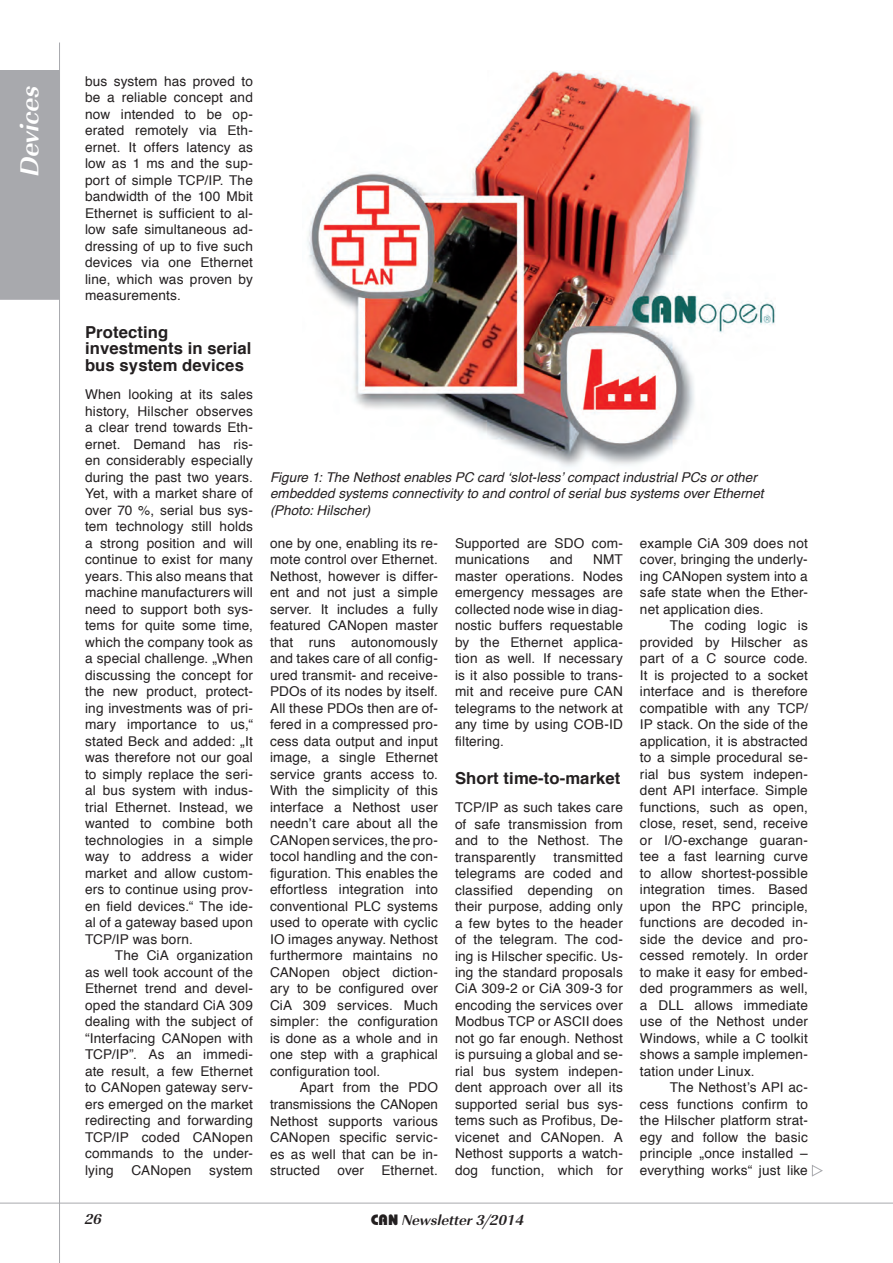
<style>
.page{position:relative;width:893px;height:1263px;background:#fff}
.page>*{position:absolute;margin:0;border:0;box-sizing:border-box;transform-origin:0 0}
.t1{font:27px "URW Imperial T Bold Obli";color:#fff}
.t2{font:700 16.5px/16.5px "Helvetica";letter-spacing:.005em;color:#231f20}
.t3{font:15px "URW Imperial T Bold Obli";color:#231f20}
.t4{font:13.5px/16.5px "Helvetica";letter-spacing:.015em;color:#231f20;text-align:justify}
.t5{font:italic 13.5px/16.5px "Helvetica";letter-spacing:.005em;color:#231f20}
.s1{font-family:"Bauhaus";font-weight:800}
</style>
<div class="page">
<img style="left:307px;top:71px;width:468px;height:397px">
<svg style="left:812px;top:1165px;width:11px;height:11px"></svg>
<hr style="left:59px;top:43px;width:1px;height:1220px;background:#a8a9ad">
<div style="left:0;top:70px;width:59px;height:230px;background:#a8a9ad"></div>
<hr style="left:0;top:1203px;width:893px;height:1px;background:#a8a9ad">
<h1 class="t1" style="left:14px;top:176px;width:93px;rotate:-90deg">Devices</h1>
<p class="t4" style="left:85px;top:73px;width:169px">bus system has proved to be a reliable concept and now intended to be op&shy;erated remotely via Eth&shy;ernet. It offers latency as low as 1 ms and the sup&shy;port of simple TCP/IP. The bandwidth of the 100 Mbit Ethernet is sufficient to al&shy;low safe simultaneous ad&shy;dressing of up to five such devices via one Ethernet line, which was proven by measurements.</p>
<p class="t2" style="left:85px;top:324px;width:168px">Protecting investments in serial bus system devices</p>
<p class="t4" style="left:85px;top:387px;width:169px">When looking at its sales history, Hilscher observes a clear trend towards Eth&shy;ernet. Demand has ris&shy;en considerably especially during the past two years.<br>Yet, with a market share of over 70 %, serial bus sys&shy;tem technology still holds a strong position and will continue to exist for many years. This also means that machine manufacturers will need to support both sys&shy;tems for quite some time, which the company took as a special challenge. „When discussing the concept for the new product, protect&shy;ing investments was of pri&shy;mary importance to us,“ stated Beck and added: „It was therefore not our goal to simply replace the seri&shy;al bus system with indus&shy;trial Ethernet. Instead, we wanted to combine both technologies in a simple way to address a wider market and allow custom&shy;ers to continue using prov&shy;en field devices.“ The ide&shy;al of a gateway based upon TCP/IP was born.</p>
<p class="t4" style="left:85px;top:948px;width:169px;text-indent:30px">The CiA organization as well took account of the Ethernet trend and devel&shy;oped the standard CiA 309 dealing with the subject of “Interfacing CANopen with TCP/IP”. As an immedi&shy;ate result, a few Ethernet to CANopen gateway serv&shy;ers emerged on the market redirecting and forwarding TCP/IP coded CANopen commands to the under&shy;lying</p>
<p class="t4" style="left:132px;top:1162px;width:61px">CANopen</p>
<p class="t4" style="left:209px;top:1162px;width:45px">system</p>
<p class="t5" style="left:270px;top:469px;width:495px">Figure 1: The Nethost enables PC card ‘slot-less’ compact industrial PCs or other embedded systems connectivity to and control of serial bus systems over Ethernet (Photo: Hilscher)</p>
<p class="t4" style="left:270px;top:535px;width:169px">one by one, enabling its re&shy;mote control over Ethernet.<br>Nethost, however is differ&shy;ent and not just a simple server. It includes a fully featured CANopen master that runs autonomously and takes care of all config&shy;ured transmit- and receive-PDOs of its nodes by itself.<br>All these PDOs then are of&shy;fered in a compressed pro&shy;cess data output and input image, a single Ethernet service grants access to.<br>With the simplicity of this interface a Nethost user needn’t care about all the CANopen services, the pro&shy;tocol handling and the con&shy;figuration. This enables the effortless integration into conventional PLC systems used to operate with cyclic IO images anyway. Nethost furthermore maintains no CANopen object diction&shy;ary to be configured over CiA 309 services. Much simpler: the configuration is done as a whole and in one step with a graphical configuration tool.</p>
<p class="t4" style="left:270px;top:1080px;width:169px;text-indent:30px">Apart from the PDO transmissions the CANopen Nethost supports various CANopen specific servic&shy;es as well that can be in&shy;structed</p>
<p class="t4" style="left:337px;top:1162px;width:28px">over</p>
<p class="t4" style="left:382px;top:1162px;width:58px">Ethernet.</p>
<p class="t4" style="left:455px;top:535px;width:169px">Supported are SDO com&shy;munications</p>
<p class="t4" style="left:550px;top:552px;width:25px">and</p>
<p class="t4" style="left:455px;top:552px;width:169px;text-indent:138px">NMT master operations. Nodes emergency messages are collected node wise in diag&shy;nostic buffers requestable by the Ethernet applica&shy;tion as well. If necessary is it also possible to trans&shy;mit and receive pure CAN telegrams to the network at any time by using COB-ID filtering.</p>
<p class="t2" style="left:455px;top:770px;width:167px">Short time-to-market</p>
<p class="t4" style="left:455px;top:799px;width:169px">TCP/IP as such takes care of safe transmission from and to the Nethost. The transparently</p>
<p class="t4" style="left:455px;top:849px;width:169px;text-indent:99px">transmitted telegrams are coded and classified depending on their purpose, adding only a few bytes to the header of the telegram. The cod&shy;ing is Hilscher specific. Us&shy;ing the standard proposals CiA 309-2 or CiA 309-3 for encoding the services over Modbus TCP or ASCII does not go far enough. Nethost is pursuing a global and se&shy;rial bus system indepen&shy;dent approach over all its supported serial bus sys&shy;tems such as Profibus, De&shy;vicenet and CANopen. A Nethost supports a watch&shy;dog function, which for</p>
<p class="t4" style="left:640px;top:535px;width:169px">example CiA 309 does not cover, bringing the underly&shy;ing CANopen system into a safe state when the Ether&shy;net application dies.</p>
<p class="t4" style="left:640px;top:618px;width:169px;text-indent:30px">The coding logic is provided by Hilscher as part of a C source code.<br>It is projected to a socket interface and is therefore compatible with any TCP/ IP stack. On the side of the application, it is abstracted to a simple procedural se&shy;rial bus system indepen&shy;dent API interface. Simple functions, such as open, close, reset, send, receive or I/O-exchange guaran&shy;tee a fast learning curve to allow shortest-possible integration times. Based upon the RPC principle, functions are decoded in&shy;side the device and pro&shy;cessed remotely. In order to make it easy for embed&shy;ded programmers as well, a DLL allows immediate use of the Nethost under Windows, while a C toolkit shows a sample implemen&shy;tation under Linux.</p>
<p class="t4" style="left:640px;top:1080px;width:169px;text-indent:30px">The Nethost’s API ac&shy;cess functions confirm to the Hilscher platform strat&shy;egy and follow the basic principle „once installed – everything works“ just like</p>
<p class="t3" style="left:85px;top:1210px;width:18px">26</p>
<p class="t3" style="left:371px;top:1211px;width:155px"><span class="s1">CAN</span> Newsletter 3/2014</p>
</div>
